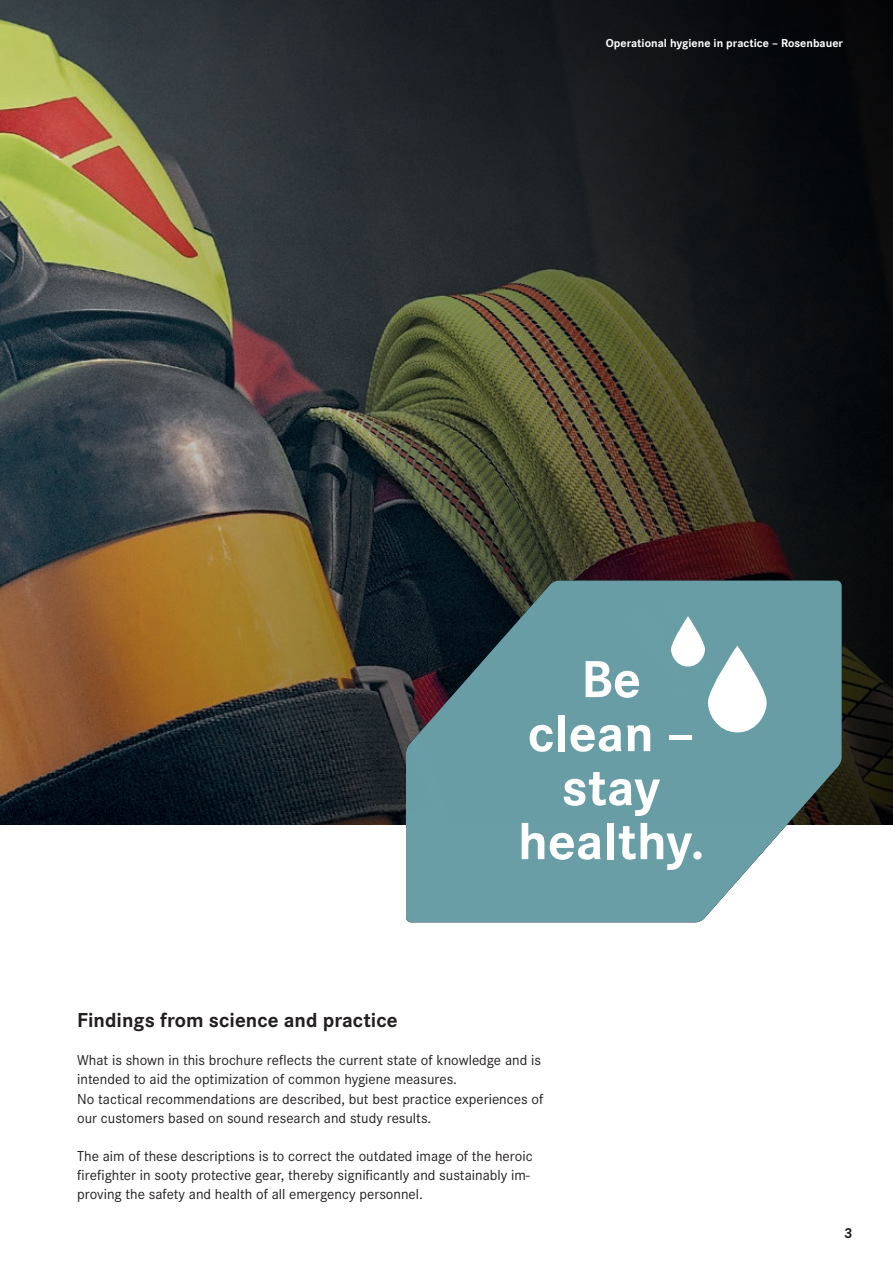
<style>
.page{position:relative;width:893px;height:1263px;background:#fff}
.page>*{position:absolute;margin:0;border:0;box-sizing:border-box;transform-origin:0 0}
.t1{font:700 54px/54px "Corporate S";color:#fff;text-align:center}
.t2{font:700 21px "Corporate S";color:#231f20}
.t3{font:15px/19.2px "Corporate S";color:#231f20}
.t4{font:700 15px "Corporate S";color:#231f20}
.t5{font:700 12px "Corporate S";color:#fff}
</style>
<div class="page">
<img style="left:0;top:0;width:893px;height:825px">
<svg style="left:406px;top:580px;width:436px;height:342px;background:#6a969d"></svg>
<svg style="left:669px;top:617px;width:103px;height:119px"></svg>
<p class="t5" style="left:606px;top:36px;width:239px">Operational hygiene in practice – Rosenbauer</p>
<h1 class="t1" style="left:518px;top:654px;width:188px">Be clean – stay healthy.</h1>
<h2 class="t2" style="left:77px;top:1008px;width:322px">Findings from science and practice</h2>
<p class="t3" style="left:77px;top:1051px;width:467px">What is shown in this brochure reflects the current state of knowledge and is intended to aid the optimization of common hygiene measures.<br>No tactical recommendations are described, but best practice experiences of our customers based on sound research and study results.</p>
<p class="t3" style="left:77px;top:1146px;width:457px">The aim of these descriptions is to correct the outdated image of the heroic firefighter in sooty protective gear, thereby significantly and sustainably im&shy;proving the safety and health of all emergency personnel.</p>
<p class="t4" style="left:844px;top:1224px;width:10px">3</p>
</div>
